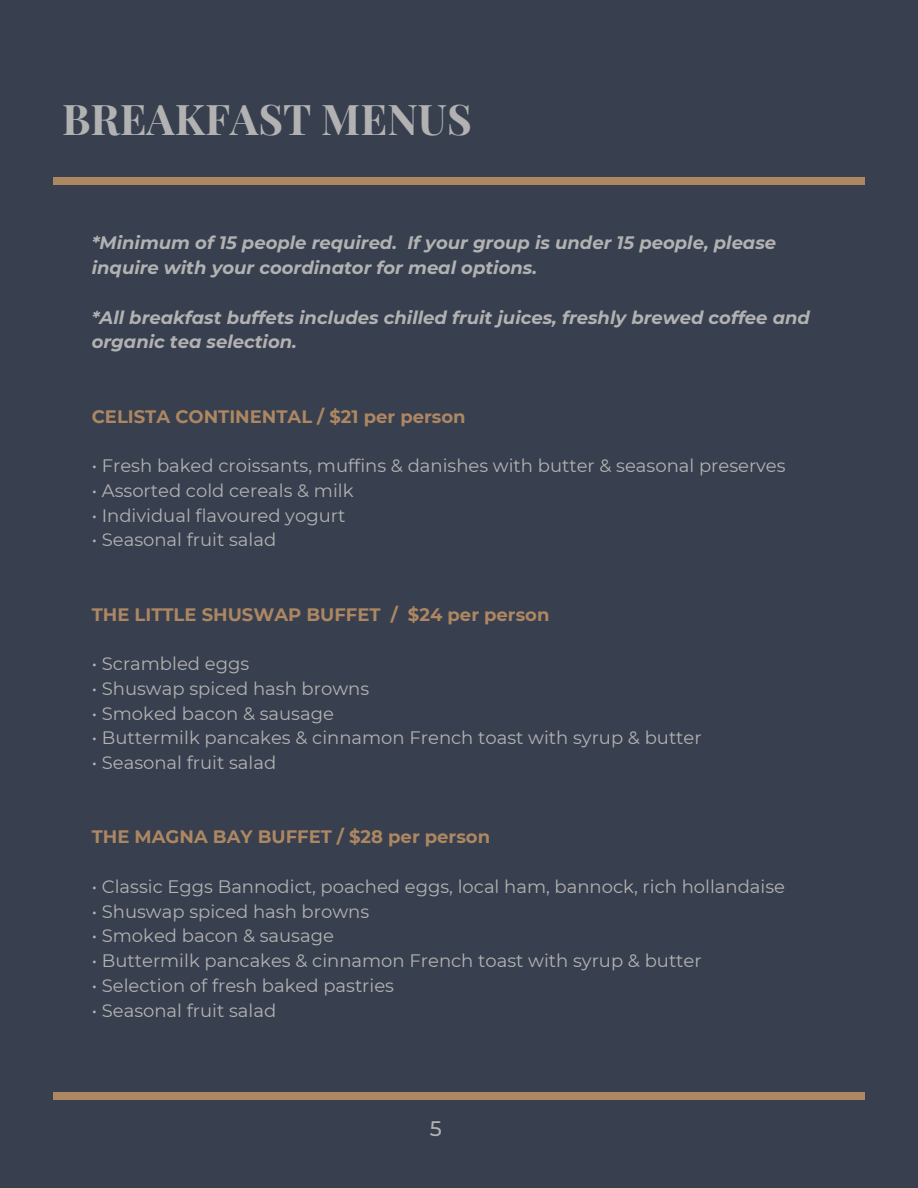
<style>
.page{position:relative;width:918px;height:1188px;background:#383f4e}
.page>*{position:absolute;margin:0;border:0;box-sizing:border-box;transform-origin:0 0}
.t1{font:700 42.3px "Playfair Display";color:#b2b2b2}
.t2{font:500 21px "Montserrat";color:#b2b2b2}
.t3{font:18px "Montserrat";color:#b2b2b2}
.t4{font:italic 700 18px/24.8px "Montserrat";color:#b2b2b2}
.t5{font:700 18px "Montserrat";color:#ad8761}
</style>
<div class="page">
<div style="left:54px;top:178px;width:811px;height:7px;background:#ad8761"></div>
<div style="left:54px;top:1093px;width:811px;height:7px;background:#ad8761"></div>
<p class="t1" style="left:62px;top:89px;width:411px">BREAKFAST MENUS</p>
<p class="t4" style="left:92px;top:230px;width:686px">*Minimum of 15 people required. If your group is under 15 people, please inquire with your coordinator for meal options.</p>
<p class="t4" style="left:92px;top:305px;width:720px">*All breakfast buffets includes chilled fruit juices, freshly brewed coffee and organic tea selection.</p>
<p class="t5" style="left:92px;top:405px;width:375px">CELISTA CONTINENTAL / $21 per person</p>
<p class="t3" style="left:92px;top:455px;width:695px">• Fresh baked croissants, muffins &amp; danishes with butter &amp; seasonal preserves</p>
<p class="t3" style="left:92px;top:479px;width:263px">• Assorted cold cereals &amp; milk</p>
<p class="t3" style="left:92px;top:504px;width:255px">• Individual flavoured yogurt</p>
<p class="t3" style="left:92px;top:529px;width:186px">• Seasonal fruit salad</p>
<p class="t5" style="left:92px;top:603px;width:459px">THE LITTLE SHUSWAP BUFFET / $24 per person</p>
<p class="t3" style="left:92px;top:653px;width:159px">• Scrambled eggs</p>
<p class="t3" style="left:92px;top:677px;width:279px">• Shuswap spiced hash browns</p>
<p class="t3" style="left:92px;top:702px;width:244px">• Smoked bacon &amp; sausage</p>
<p class="t3" style="left:92px;top:727px;width:611px">• Buttermilk pancakes &amp; cinnamon French toast with syrup &amp; butter</p>
<p class="t3" style="left:92px;top:752px;width:186px">• Seasonal fruit salad</p>
<p class="t5" style="left:92px;top:826px;width:400px">THE MAGNA BAY BUFFET / $28 per person</p>
<p class="t3" style="left:92px;top:875px;width:695px">• Classic Eggs Bannodict, poached eggs, local ham, bannock, rich hollandaise</p>
<p class="t3" style="left:92px;top:900px;width:279px">• Shuswap spiced hash browns</p>
<p class="t3" style="left:92px;top:925px;width:244px">• Smoked bacon &amp; sausage</p>
<p class="t3" style="left:92px;top:950px;width:611px">• Buttermilk pancakes &amp; cinnamon French toast with syrup &amp; butter</p>
<p class="t3" style="left:92px;top:974px;width:304px">• Selection of fresh baked pastries</p>
<p class="t3" style="left:92px;top:999px;width:186px">• Seasonal fruit salad</p>
<p class="t2" style="left:430px;top:1115px;width:14px">5</p>
</div>
